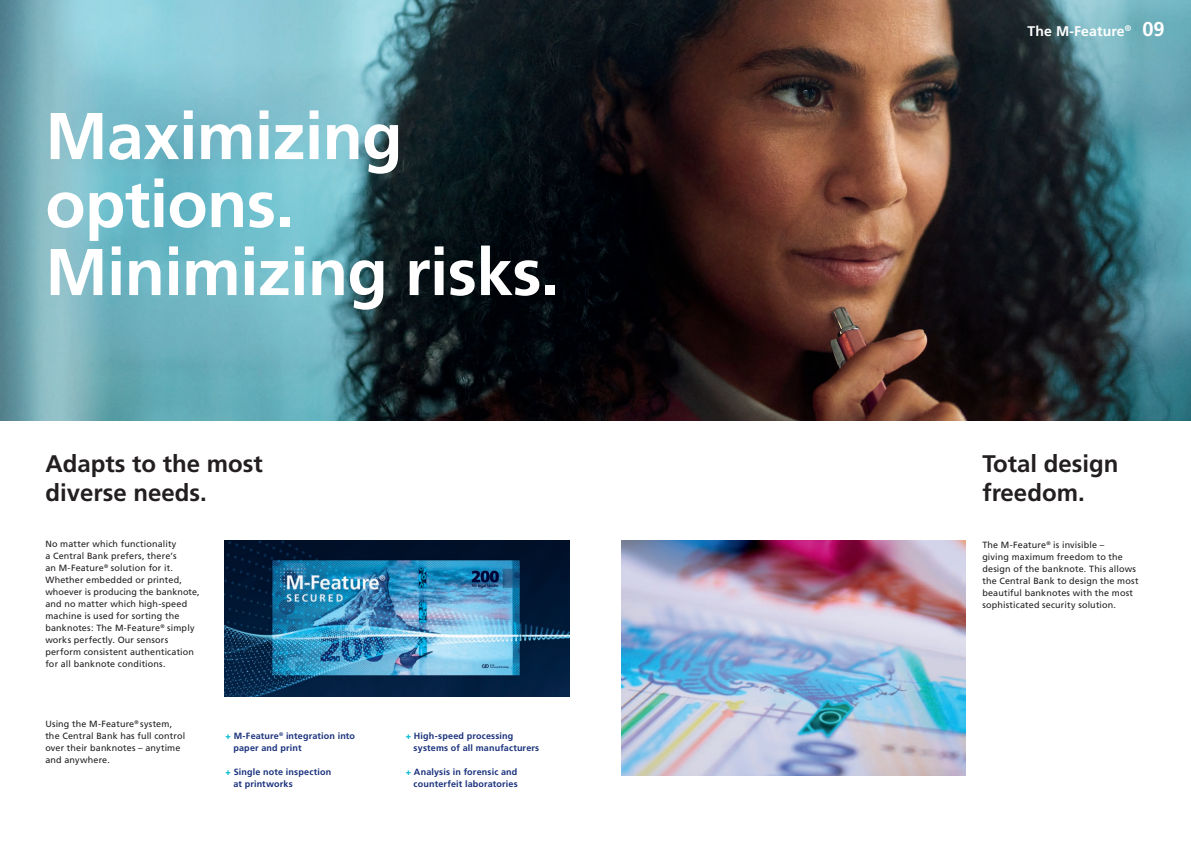
<style>
.page{position:relative;width:1191px;height:842px;background:#fff}
.page>*{position:absolute;margin:0;border:0;box-sizing:border-box;transform-origin:0 0}
.t1{font:700 66px/68px "Frutiger";letter-spacing:-.01em;color:#fff}
.t2{font:700 24px/28.8px "Frutiger";color:#231f20}
.t3{font:700 20px "Frutiger";color:#fff}
.t4{font:700 14px "Frutiger";letter-spacing:.01em;color:#fff}
.t5{font:9px/12px "Frutiger";letter-spacing:.015em;color:#231f20}
.t6{font:700 9px/12px "Frutiger";letter-spacing:.02em;color:#19317c}
.s1{font-family:"Frutiger CE";font-weight:900;color:#03bace}
</style>
<div class="page">
<img style="left:0;top:0;width:1191px;height:421px">
<img style="left:225px;top:540px;width:344px;height:156px">
<img style="left:622px;top:540px;width:343px;height:235px">
<h1 class="t1" style="left:45px;top:102px;width:515px">Maximizing options.<br>Minimizing risks.</h1>
<h3 class="t4" style="left:1027px;top:23px;width:105px">The M-Feature<sup>®</sup></h3>
<h3 class="t3" style="left:1142px;top:17px;width:24px">09</h3>
<h2 class="t2" style="left:45px;top:449px;width:219px">Adapts to the most diverse needs.</h2>
<h2 class="t2" style="left:982px;top:449px;width:138px">Total design freedom.</h2>
<p class="t5" style="left:45px;top:538px;width:156px">No matter which functionality<br>a Central Bank prefers, there’s<br>an M-Feature<sup>®</sup> solution for it.<br>Whether embedded or printed, whoever is producing the banknote, and no matter which high-speed machine is used for sorting the banknotes: The M-Feature<sup>®</sup> simply works perfectly. Our sensors perform consistent authentication for all banknote conditions.</p>
<p class="t5" style="left:982px;top:539px;width:158px">The M-Feature<sup>®</sup> is invisible –<br>giving maximum freedom to the design of the banknote. This allows the Central Bank to design the most beautiful banknotes with the most sophisticated security solution.</p>
<p class="t5" style="left:45px;top:718px;width:141px">Using the M-Feature<sup>®</sup> system, the Central Bank has full control over their banknotes – anytime and anywhere.</p>
<p class="t6" style="left:233px;top:730px;width:123px;text-indent:-8px"><span class="s1">+</span> M-Feature<sup>®</sup> integration into paper and print</p>
<p class="t6" style="left:233px;top:766px;width:99px;text-indent:-8px"><span class="s1">+</span> Single note inspection at printworks</p>
<p class="t6" style="left:414px;top:730px;width:127px;text-indent:-8px"><span class="s1">+</span> High-speed processing systems of all manufacturers</p>
<p class="t6" style="left:406px;top:766px;width:113px;text-align:right"><span class="s1">+</span> Analysis in forensic and counterfeit laboratories</p>
</div>
